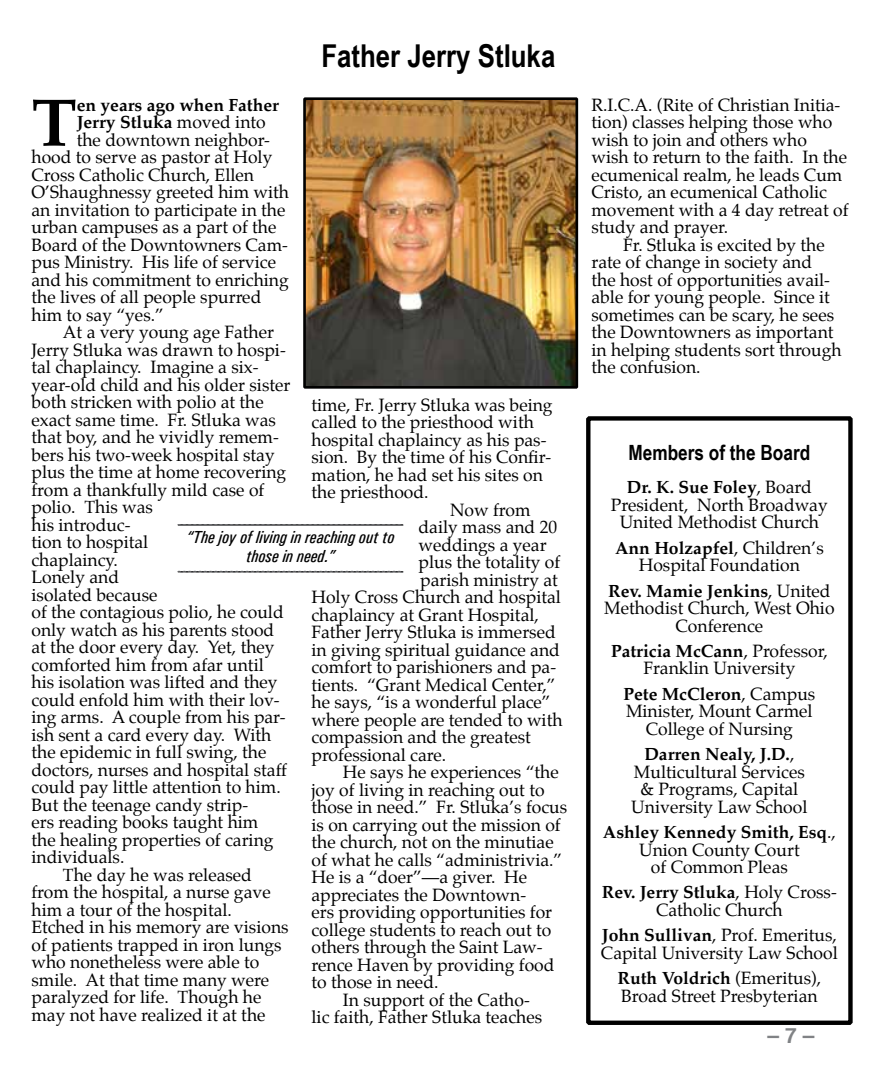
<style>
.page{position:relative;width:882px;height:1071px;background:#fff}
.page>*{position:absolute;margin:0;border:0;box-sizing:border-box;transform-origin:0 0}
.t1{font:700 67.9px "Palatino";color:#000}
.t2{font:700 31.5px "Arial Narrow";color:#000}
.t3{font:700 21px "Arial Narrow";color:#000}
.t4{font:700 21px "Helvetica";color:#808285}
.t5{font:17.5px/17.5px "Palatino";color:#000;text-align:center}
.t6{font:italic 500 condensed 17.5px/19.2px "Univers";color:#000;text-align:center}
.t7{font:700 17.5px "Palatino";color:#000}
.s1{font-weight:400}
.s2{font-weight:700}
</style>
<div class="page">
<img style="left:307px;top:101px;width:267px;height:284px">
<div style="left:303px;top:97px;width:275px;height:292px;border:3px solid #000"></div>
<div style="left:586px;top:416px;width:267px;height:609px;border:4px solid #000"></div>
<svg style="left:177px;top:524px;width:227px;height:2px"></svg>
<svg style="left:177px;top:571px;width:227px;height:2px"></svg>
<h2 class="t2" style="left:321px;top:32px;width:236px">Father Jerry Stluka</h2>
<h1 class="t1" style="left:32px;top:65px;width:47px">T</h1>
<p class="t7" style="left:77px;top:90px;width:204px">en years ago when Father</p>
<p class="t7" style="left:77px;top:108px;width:191px">Jerry Stluka <span class="s1">moved into</span></p>
<p class="t5" style="left:77px;top:131px;width:195px">the downtown neighbor-</p>
<p class="t5" style="left:31px;top:149px;width:242px">hood to serve as pastor at Holy</p>
<p class="t5" style="left:31px;top:166px;width:224px">Cross Catholic Church, Ellen</p>
<p class="t5" style="left:31px;top:184px;width:259px">O’Shaughnessy greeted him with</p>
<p class="t5" style="left:31px;top:201px;width:256px">an invitation to participate in the</p>
<p class="t5" style="left:31px;top:219px;width:247px">urban campuses as a part of the</p>
<p class="t5" style="left:31px;top:236px;width:258px">Board of the Downtowners Cam-</p>
<p class="t5" style="left:31px;top:254px;width:246px">pus Ministry. His life of service</p>
<p class="t5" style="left:31px;top:271px;width:259px">and his commitment to enriching</p>
<p class="t5" style="left:31px;top:289px;width:231px">the lives of all people spurred</p>
<p class="t5" style="left:31px;top:306px;width:134px">him to say “yes.”</p>
<p class="t5" style="left:63px;top:324px;width:213px">At a very young age Father</p>
<p class="t5" style="left:31px;top:341px;width:256px">Jerry Stluka was drawn to hospi-</p>
<p class="t5" style="left:31px;top:359px;width:229px">tal chaplaincy. Imagine a six-</p>
<p class="t5" style="left:31px;top:376px;width:261px">year-old child and his older sister</p>
<p class="t5" style="left:31px;top:394px;width:234px">both stricken with polio at the</p>
<p class="t5" style="left:31px;top:411px;width:246px">exact same time. Fr. Stluka was</p>
<p class="t5" style="left:31px;top:429px;width:249px">that boy, and he vividly remem-</p>
<p class="t5" style="left:31px;top:446px;width:245px">bers his two-week hospital stay</p>
<p class="t5" style="left:31px;top:464px;width:256px">plus the time at home recovering</p>
<p class="t5" style="left:31px;top:481px;width:234px">from a thankfully mild case of</p>
<p class="t5" style="left:31px;top:499px;width:123px">polio. This was</p>
<p class="t5" style="left:31px;top:516px;width:101px">his introduc-</p>
<p class="t5" style="left:31px;top:534px;width:118px">tion to hospital</p>
<p class="t5" style="left:31px;top:551px;width:88px">chaplaincy.</p>
<p class="t5" style="left:31px;top:569px;width:89px">Lonely and</p>
<p class="t5" style="left:31px;top:586px;width:127px">isolated because</p>
<p class="t5" style="left:31px;top:604px;width:254px">of the contagious polio, he could</p>
<p class="t5" style="left:31px;top:621px;width:244px">only watch as his parents stood</p>
<p class="t5" style="left:31px;top:639px;width:245px">at the door every day. Yet, they</p>
<p class="t5" style="left:31px;top:656px;width:234px">comforted him from afar until</p>
<p class="t5" style="left:31px;top:674px;width:248px">his isolation was lifted and they</p>
<p class="t5" style="left:31px;top:691px;width:250px">could enfold him with their lov-</p>
<p class="t5" style="left:31px;top:709px;width:256px">ing arms. A couple from his par-</p>
<p class="t5" style="left:31px;top:726px;width:242px">ish sent a card every day. With</p>
<p class="t5" style="left:31px;top:744px;width:237px">the epidemic in full swing, the</p>
<p class="t5" style="left:31px;top:761px;width:257px">doctors, nurses and hospital staff</p>
<p class="t5" style="left:31px;top:779px;width:251px">could pay little attention to him.</p>
<p class="t5" style="left:31px;top:796px;width:218px">But the teenage candy strip-</p>
<p class="t5" style="left:31px;top:814px;width:228px">ers reading books taught him</p>
<p class="t5" style="left:31px;top:831px;width:244px">the healing properties of caring</p>
<p class="t5" style="left:31px;top:849px;width:94px">individuals.</p>
<p class="t5" style="left:63px;top:866px;width:191px">The day he was released</p>
<p class="t5" style="left:31px;top:884px;width:241px">from the hospital, a nurse gave</p>
<p class="t5" style="left:31px;top:901px;width:202px">him a tour of the hospital.</p>
<p class="t5" style="left:31px;top:919px;width:259px">Etched in his memory are visions</p>
<p class="t5" style="left:31px;top:936px;width:252px">of patients trapped in iron lungs</p>
<p class="t5" style="left:31px;top:954px;width:229px">who nonetheless were able to</p>
<p class="t5" style="left:31px;top:971px;width:239px">smile. At that time many were</p>
<p class="t5" style="left:31px;top:989px;width:232px">paralyzed for life. Though he</p>
<p class="t5" style="left:31px;top:1006px;width:236px">may not have realized it at the</p>
<p class="t5" style="left:311px;top:396px;width:243px">time, Fr. Jerry Stluka was being</p>
<p class="t5" style="left:311px;top:414px;width:224px">called to the priesthood with</p>
<p class="t5" style="left:311px;top:431px;width:237px">hospital chaplaincy as his pas-</p>
<p class="t5" style="left:311px;top:449px;width:241px">sion. By the time of his Confir-</p>
<p class="t5" style="left:311px;top:466px;width:233px">mation, he had set his sites on</p>
<p class="t5" style="left:311px;top:484px;width:119px">the priesthood.</p>
<p class="t5" style="left:450px;top:501px;width:82px">Now from</p>
<p class="t5" style="left:419px;top:519px;width:140px">daily mass and 20</p>
<p class="t5" style="left:419px;top:536px;width:130px">weddings a year</p>
<p class="t5" style="left:419px;top:554px;width:143px">plus the totality of</p>
<p class="t5" style="left:420px;top:571px;width:139px">parish ministry at</p>
<p class="t5" style="left:311px;top:589px;width:251px">Holy Cross Church and hospital</p>
<p class="t5" style="left:311px;top:606px;width:229px">chaplaincy at Grant Hospital,</p>
<p class="t5" style="left:311px;top:624px;width:246px">Father Jerry Stluka is immersed</p>
<p class="t5" style="left:311px;top:641px;width:250px">in giving spiritual guidance and</p>
<p class="t5" style="left:311px;top:659px;width:246px">comfort to parishioners and pa-</p>
<p class="t5" style="left:311px;top:676px;width:246px">tients. “Grant Medical Center,”</p>
<p class="t5" style="left:311px;top:694px;width:241px">he says, “is a wonderful place”</p>
<p class="t5" style="left:311px;top:711px;width:253px">where people are tended to with</p>
<p class="t5" style="left:311px;top:729px;width:221px">compassion and the greatest</p>
<p class="t5" style="left:311px;top:746px;width:136px">professional care.</p>
<p class="t5" style="left:343px;top:764px;width:217px">He says he experiences “the</p>
<p class="t5" style="left:311px;top:781px;width:235px">joy of living in reaching out to</p>
<p class="t5" style="left:311px;top:799px;width:257px">those in need.” Fr. Stluka’s focus</p>
<p class="t5" style="left:311px;top:816px;width:251px">is on carrying out the mission of</p>
<p class="t5" style="left:311px;top:834px;width:244px">the church, not on the minutiae</p>
<p class="t5" style="left:311px;top:851px;width:252px">of what he calls “administrivia.”</p>
<p class="t5" style="left:311px;top:869px;width:217px">He is a “doer”—a giver. He</p>
<p class="t5" style="left:311px;top:886px;width:216px">appreciates the Downtown-</p>
<p class="t5" style="left:311px;top:904px;width:242px">ers providing opportunities for</p>
<p class="t5" style="left:311px;top:921px;width:241px">college students to reach out to</p>
<p class="t5" style="left:311px;top:939px;width:233px">others through the Saint Law-</p>
<p class="t5" style="left:311px;top:956px;width:244px">rence Haven by providing food</p>
<p class="t5" style="left:311px;top:974px;width:128px">to those in need.</p>
<p class="t5" style="left:343px;top:991px;width:188px">In support of the Catho-</p>
<p class="t5" style="left:311px;top:1009px;width:232px">lic faith, Father Stluka teaches</p>
<p class="t6" style="left:187px;top:527px;width:209px">“The joy of living in reaching out to those in need.”</p>
<p class="t5" style="left:592px;top:96px;width:259px;text-align:left">R.I.C.A. (Rite of Christian Initia&shy;tion) classes helping those who wish to join and others who wish to return to the faith. In the ecumenical realm, he leads Cum<br>Cristo, an ecumenical Catholic movement with a 4 day retreat of study and prayer.</p>
<p class="t5" style="left:592px;top:236px;width:252px;text-align:left;text-indent:32px">Fr. Stluka is excited by the rate of change in society and<br>the host of opportunities avail&shy;able for young people. Since it sometimes can be scary, he sees the Downtowners as important in helping students sort through the confusion.</p>
<p class="t3" style="left:629px;top:437px;width:183px">Members of the Board</p>
<p class="t5" style="left:611px;top:479px;width:218px"><span class="s2">Dr. K. Sue Foley</span>, Board<br>President, North Broadway<br>United Methodist Church</p>
<p class="t5" style="left:615px;top:539px;width:210px"><span class="s2">Ann Holzapfel</span>, Children’s<br>Hospital Foundation</p>
<p class="t5" style="left:604px;top:582px;width:232px"><span class="s2">Rev. Mamie Jenkins</span>, United<br>Methodist Church, West Ohio<br>Conference</p>
<p class="t5" style="left:611px;top:642px;width:218px"><span class="s2">Patricia McCann</span>, Professor,<br>Franklin University</p>
<p class="t5" style="left:623px;top:685px;width:193px"><span class="s2">Pete McCleron</span>, Campus<br>Minister, Mount Carmel<br>College of Nursing</p>
<p class="t5" style="left:631px;top:745px;width:178px"><span class="s2">Darren Nealy, J.D.</span>,<br>Multicultural Services &amp; Programs, Capital<br>University Law School</p>
<p class="t5" style="left:603px;top:823px;width:235px"><span class="s2">Ashley Kennedy Smith, Esq</span>.,<br>Union County Court<br>of Common Pleas</p>
<p class="t5" style="left:602px;top:884px;width:236px"><span class="s2">Rev. Jerry Stluka</span>, Holy Cross-<br>Catholic Church</p>
<p class="t5" style="left:601px;top:927px;width:238px;text-align:left"><span class="s2">John Sullivan</span>, Prof. Emeritus,<br>Capital University Law School</p>
<p class="t5" style="left:617px;top:969px;width:205px;text-align:left"><span class="s2">Ruth Voldrich</span> (Emeritus),<br>Broad Street Presbyterian</p>
<p class="t4" style="left:768px;top:1019px;width:48px">– 7 –</p>
</div>
